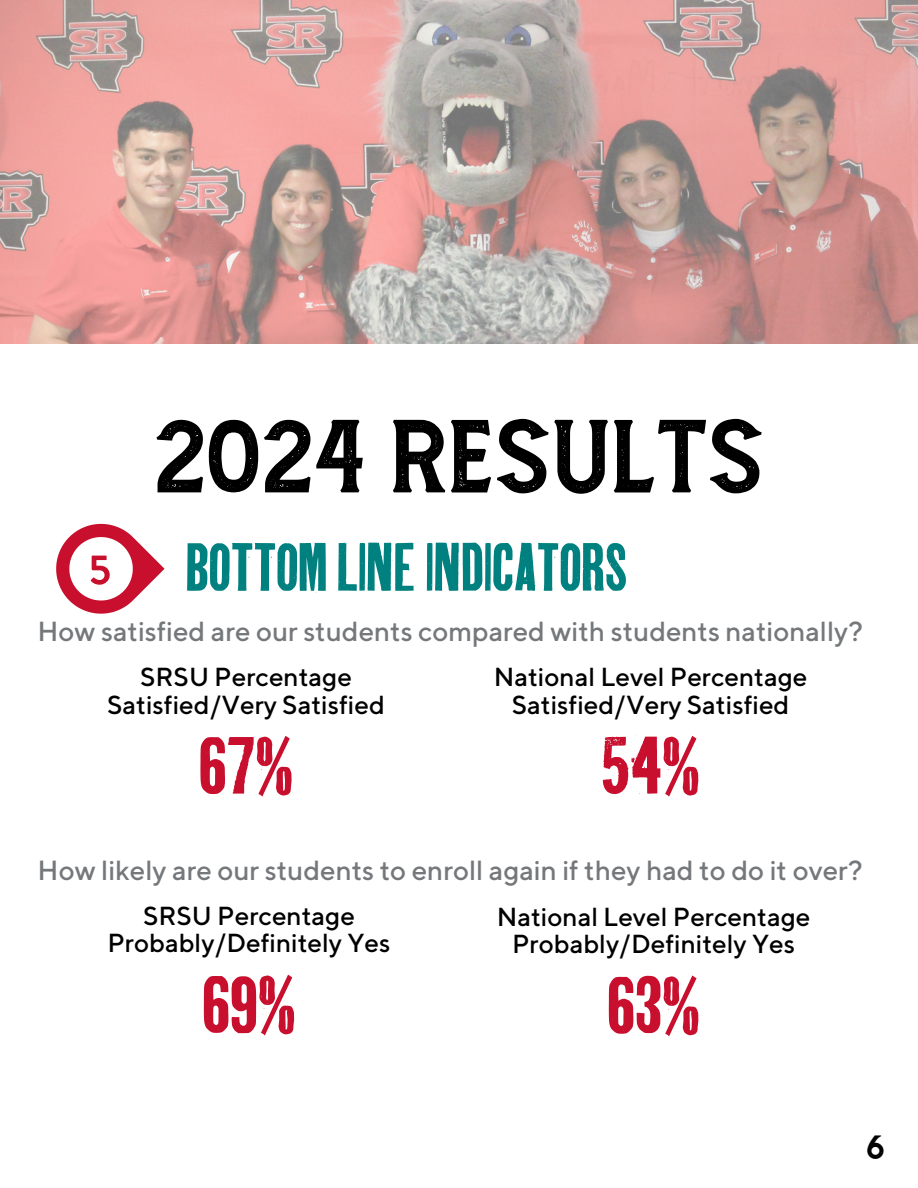
<style>
.page{position:relative;width:918px;height:1188px;background:#fff}
.page>*{position:absolute;margin:0;border:0;box-sizing:border-box;transform-origin:0 0}
.t1{font:97.2px "Amnestia Distressed";color:#000}
.t2{font:79.5px "CA Mystery Girl";color:#c8102e}
.t3{font:66.45px "CA Mystery Girl";color:#00807f}
.t4{font:31.5px "Amnestia Distressed";color:#000}
.t5{font:500 27.6px "TT Norms";color:#75787b}
.t6{font:500 26.1px/27.8px "TT Norms";color:#000;text-align:center}
</style>
<div class="page">
<img style="left:0;top:0;width:918px;height:343px">
<svg style="left:56px;top:523px;width:109px;height:91px"></svg>
<h2 class="t1" style="left:154px;top:420px;width:612px">2024 RESULTS</h2>
<p class="t3" style="left:186px;top:527px;width:443px">BOTTOM LINEINDICATORS</p>
<h1 class="t5" style="left:38px;top:615px;width:827px">How satisfied are our students compared with students nationally?</h1>
<p class="t6" style="left:107px;top:662px;width:279px">SRSU Percentage<br>Satisfied/Very Satisfied</p>
<h3 class="t2" style="left:199px;top:718px;width:96px">67%</h3>
<p class="t6" style="left:494px;top:662px;width:315px">National Level Percentage<br>Satisfied/Very Satisfied</p>
<p class="t2" style="left:601px;top:718px;width:100px">54%</p>
<h2 class="t5" style="left:38px;top:854px;width:827px">How likely are our students to enroll again if they had to do it over?</h2>
<p class="t6" style="left:107px;top:901px;width:285px">SRSU Percentage<br>Probably/Definitely Yes</p>
<h2 class="t2" style="left:202px;top:957px;width:95px">69%</h2>
<p class="t6" style="left:497px;top:902px;width:315px">National Level Percentage<br>Probably/Definitely Yes</p>
<p class="t2" style="left:607px;top:957px;width:94px">63%</p>
<p class="t4" style="left:866px;top:1135px;width:20px">6</p>
</div>
